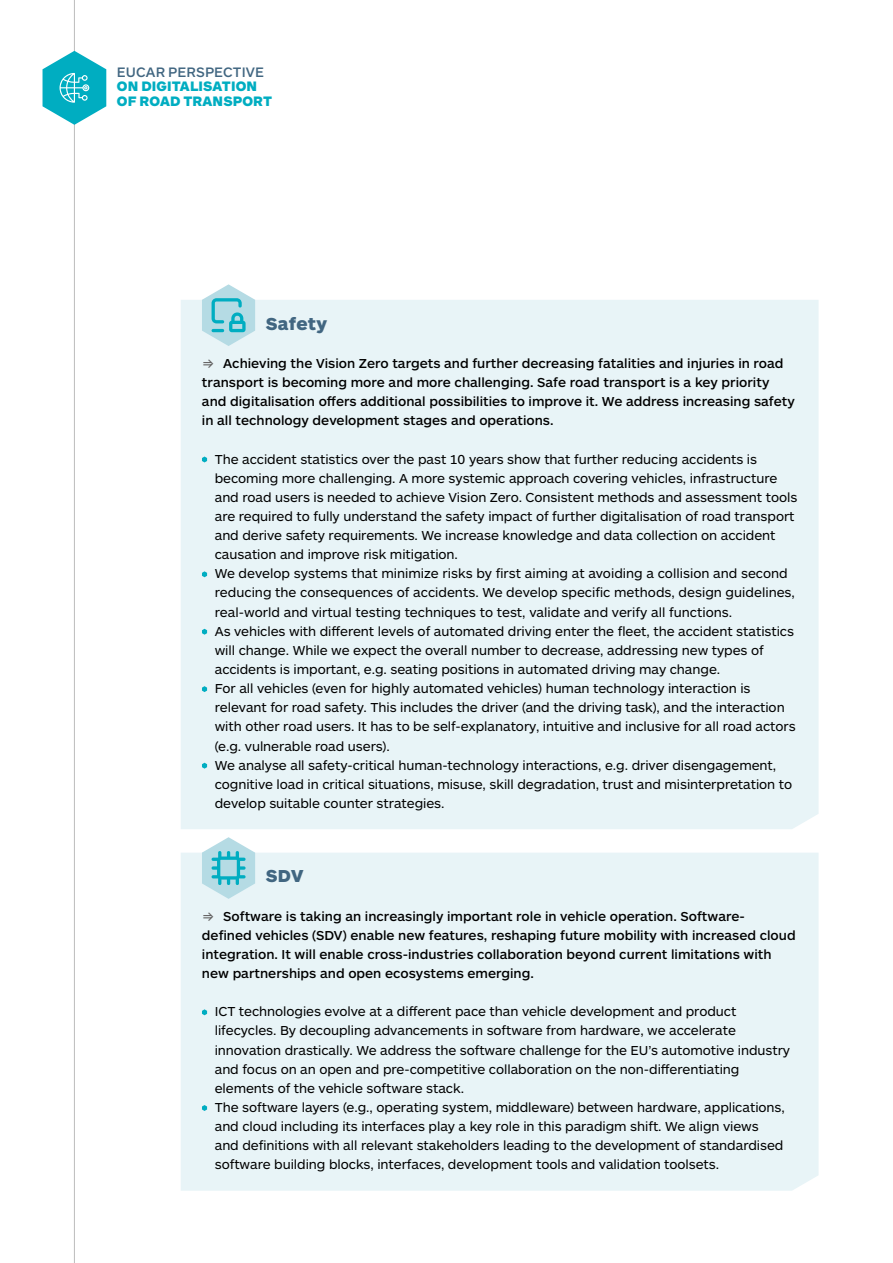
<style>
.page{position:relative;width:893px;height:1263px;background:#fff}
.page>*{position:absolute;margin:0;border:0;box-sizing:border-box;transform-origin:0 0}
.t1{font:900 18px "ARS Maquette Pro";letter-spacing:.02em;color:#416681}
.t2{font:900 14.25px/14.9px "ARS Maquette Pro";letter-spacing:.01em;color:#00adc1}
.t3{font:500 14.25px "ARS Maquette Pro";letter-spacing:.01em;color:#416681}
.t4{font:13.5px/19.2px "ARS Maquette Pro";letter-spacing:-.005em;color:#000}
.t5{font:500 13.5px/19.2px "ARS Maquette Pro";color:#000}
.s1{font-family:"Inter";font-weight:400;color:#646363}
</style>
<div class="page">
<hr style="left:74px;top:0;width:1px;height:1263px;background:#bcbcbc">
<svg style="left:43px;top:51px;width:63px;height:74px"></svg>
<div style="left:181px;top:300px;width:638px;height:529px;background:#e8f4f7"></div>
<div style="left:181px;top:853px;width:638px;height:338px;background:#e8f4f7"></div>
<svg style="left:202px;top:456px;width:5px;height:6px"></svg>
<svg style="left:202px;top:571px;width:5px;height:6px"></svg>
<svg style="left:202px;top:629px;width:5px;height:6px"></svg>
<svg style="left:202px;top:686px;width:5px;height:6px"></svg>
<svg style="left:202px;top:763px;width:5px;height:6px"></svg>
<svg style="left:202px;top:1009px;width:5px;height:6px"></svg>
<svg style="left:202px;top:1105px;width:5px;height:6px"></svg>
<svg style="left:202px;top:284px;width:53px;height:62px;background:#acdce5"></svg>
<svg style="left:202px;top:837px;width:53px;height:62px;background:#abdce4"></svg>
<p class="t3" style="left:117px;top:62px;width:149px">EUCAR PERSPECTIVE</p>
<p class="t2" style="left:117px;top:78px;width:157px">ON DIGITALISATION<br>OF ROAD TRANSPORT</p>
<h1 class="t1" style="left:266px;top:312px;width:63px">Safety</h1>
<p class="t5" style="left:202px;top:353px;width:594px"><span class="s1">⇒</span> Achieving the Vision Zero targets and further decreasing fatalities and injuries in road transport is becoming more and more challenging. Safe road transport is a key priority and digitalisation offers additional possibilities to improve it. We address increasing safety in all technology development stages and operations.</p>
<p class="t4" style="left:215px;top:449px;width:584px">The accident statistics over the past 10 years show that further reducing accidents is becoming more challenging. A more systemic approach covering vehicles, infrastructure and road users is needed to achieve Vision Zero. Consistent methods and assessment tools are required to fully understand the safety impact of further digitalisation of road transport and derive safety requirements. We increase knowledge and data collection on accident causation and improve risk mitigation.<br>We develop systems that minimize risks by first aiming at avoiding a collision and second reducing the consequences of accidents. We develop specific methods, design guidelines, real-world and virtual testing techniques to test, validate and verify all functions.<br>As vehicles with different levels of automated driving enter the fleet, the accident statistics will change. While we expect the overall number to decrease, addressing new types of accidents is important, e.g. seating positions in automated driving may change.<br>For all vehicles (even for highly automated vehicles) human technology interaction is relevant for road safety. This includes the driver (and the driving task), and the interaction with other road users. It has to be self-explanatory, intuitive and inclusive for all road actors (e.g. vulnerable road users).<br>We analyse all safety-critical human-technology interactions, e.g. driver disengagement, cognitive load in critical situations, misuse, skill degradation, trust and misinterpretation to develop suitable counter strategies.</p>
<h1 class="t1" style="left:266px;top:864px;width:39px">SDV</h1>
<p class="t5" style="left:202px;top:906px;width:595px"><span class="s1">⇒</span> Software is taking an increasingly important role in vehicle operation. Software&shy;defined vehicles (SDV) enable new features, reshaping future mobility with increased cloud integration. It will enable cross-industries collaboration beyond current limitations with new partnerships and open ecosystems emerging.</p>
<p class="t4" style="left:215px;top:1001px;width:577px">ICT technologies evolve at a different pace than vehicle development and product lifecycles. By decoupling advancements in software from hardware, we accelerate innovation drastically. We address the software challenge for the EU’s automotive industry and focus on an open and pre-competitive collaboration on the non-differentiating elements of the vehicle software stack.<br>The software layers (e.g., operating system, middleware) between hardware, applications, and cloud including its interfaces play a key role in this paradigm shift. We align views<br>and definitions with all relevant stakeholders leading to the development of standardised software building blocks, interfaces, development tools and validation toolsets.</p>
</div>
